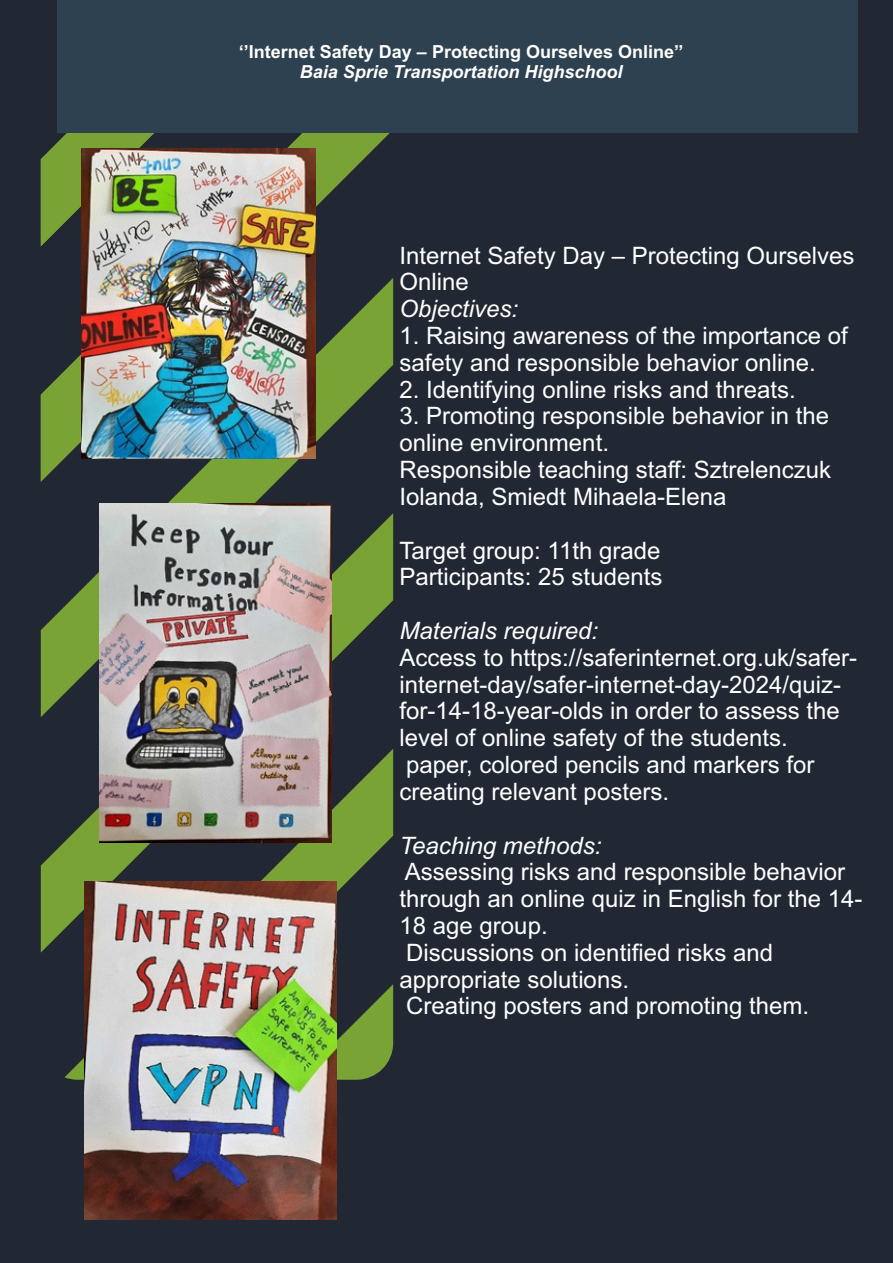
<style>
.page{position:relative;width:893px;height:1263px;background:#212834}
.page>*{position:absolute;margin:0;border:0;box-sizing:border-box;transform-origin:0 0}
.t1{font:24px/26.8px "Arial";color:#fff}
.t2{font:italic 24px "Arial";color:#fff}
.t3{font:700 18px "Arial";color:#fff}
.t4{font:italic 700 18px "Arial";color:#fff}
</style>
<div class="page">
<svg style="left:99px;top:482px;width:177px;height:31px"></svg>
<svg style="left:41px;top:513px;width:352px;height:439px"></svg>
<svg style="left:65px;top:749px;width:328px;height:331px"></svg>
<svg style="left:336px;top:984px;width:57px;height:96px"></svg>
<svg style="left:41px;top:132px;width:352px;height:350px"></svg>
<div style="left:57px;top:0;width:800px;height:132px;background:#2e4150"></div>
<img style="left:81px;top:148px;width:234px;height:310px">
<img style="left:100px;top:503px;width:232px;height:339px">
<img style="left:85px;top:882px;width:251px;height:337px">
<p class="t3" style="left:239px;top:45px;width:446px">‘’Internet Safety Day – Protecting Ourselves Online’’</p>
<p class="t4" style="left:300px;top:65px;width:324px">Baia Sprie Transportation Highschool</p>
<p class="t1" style="left:400px;top:244px;width:456px">Internet Safety Day – Protecting Ourselves<br>Online</p>
<p class="t2" style="left:400px;top:300px;width:120px">Objectives:</p>
<p class="t1" style="left:400px;top:324px;width:450px">1. Raising awareness of the importance of safety and responsible behavior online.</p>
<p class="t1" style="left:400px;top:378px;width:398px">2. Identifying online risks and threats.</p>
<p class="t1" style="left:400px;top:405px;width:433px">3. Promoting responsible behavior in the online environment.<br>Responsible teaching staff: Sztrelenczuk Iolanda, Smiedt Mihaela-Elena</p>
<p class="t1" style="left:400px;top:539px;width:264px">Target group: 11th grade<br>Participants: 25 students</p>
<p class="t2" style="left:400px;top:621px;width:200px">Materials required:</p>
<p class="t1" style="left:400px;top:646px;width:459px">Access to https://saferinternet.org.uk/safer&shy;internet-day/safer-internet-day-2024/quiz&shy;for-14-18-year-olds in order to assess the level of online safety of the students. paper, colored pencils and markers for creating relevant posters.</p>
<p class="t2" style="left:400px;top:836px;width:203px">Teaching methods:</p>
<p class="t1" style="left:400px;top:861px;width:464px">Assessing risks and responsible behavior through an online quiz in English for the 14- 18 age group.<br>Discussions on identified risks and appropriate solutions.<br>Creating posters and promoting them.</p>
</div>
